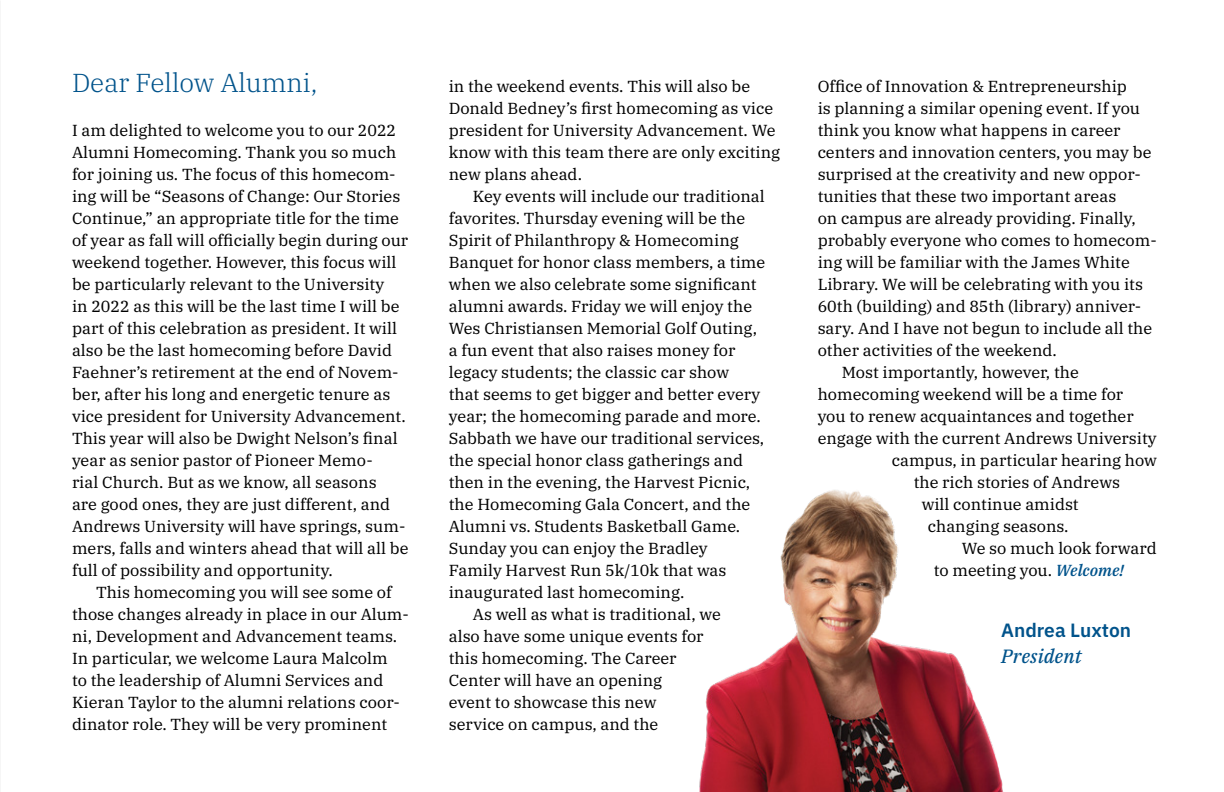
<style>
.page{position:relative;width:1224px;height:792px;background:#fff}
.page>*{position:absolute;margin:0;border:0;box-sizing:border-box;transform-origin:0 0}
.t1{font:300 26px "IBM Plex Serif";color:#00538b}
.t2{font:600 19.2px "IBM Plex Sans";color:#00538b}
.t3{font:italic 19.2px "IBM Plex Serif Text";color:#00538b}
.t4{font:16px/22px "IBM Plex Serif";color:#000}
.s1{font-weight:500;font-style:italic;color:#00538b}
</style>
<div class="page">
<img style="left:699px;top:490px;width:304px;height:302px">
<h1 class="t1" style="left:72px;top:63px;width:247px">Dear Fellow Alumni,</h1>
<p class="t4" style="left:72px;top:118px;width:338px">I am delighted to welcome you to our 2022<br>Alumni Homecoming. Thank you so much for joining us. The focus of this homecom&shy;ing will be “Seasons of Change: Our Stories Continue,” an appropriate title for the time of year as fall will officially begin during our weekend together. However, this focus will be particularly relevant to the University<br>in 2022 as this will be the last time I will be part of this celebration as president. It will also be the last homecoming before David Faehner’s retirement at the end of Novem&shy;ber, after his long and energetic tenure as vice president for University Advancement.<br>This year will also be Dwight Nelson’s final year as senior pastor of Pioneer Memo-<br>rial Church. But as we know, all seasons<br>are good ones, they are just different, and Andrews University will have springs, sum&shy;mers, falls and winters ahead that will all be full of possibility and opportunity.</p>
<p class="t4" style="left:72px;top:580px;width:338px;text-indent:24px">This homecoming you will see some of those changes already in place in our Alum&shy;ni, Development and Advancement teams.<br>In particular, we welcome Laura Malcolm<br>to the leadership of Alumni Services and Kieran Taylor to the alumni relations coor&shy;dinator role. They will be very prominent</p>
<p class="t4" style="left:449px;top:74px;width:333px">in the weekend events. This will also be Donald Bedney’s first homecoming as vice president for University Advancement. We know with this team there are only exciting new plans ahead.</p>
<p class="t4" style="left:473px;top:184px;width:294px">Key events will include our traditional</p>
<p class="t4" style="left:449px;top:206px;width:298px">favorites. Thursday evening will be the</p>
<p class="t4" style="left:449px;top:228px;width:292px">Spirit of Philanthropy &amp; Homecoming</p>
<p class="t4" style="left:449px;top:250px;width:318px">Banquet for honor class members, a time</p>
<p class="t4" style="left:449px;top:272px;width:309px">when we also celebrate some significant</p>
<p class="t4" style="left:449px;top:294px;width:305px">alumni awards. Friday we will enjoy the</p>
<p class="t4" style="left:449px;top:316px;width:310px">Wes Christiansen Memorial Golf Outing,</p>
<p class="t4" style="left:449px;top:338px;width:288px">a fun event that also raises money for</p>
<p class="t4" style="left:449px;top:360px;width:282px">legacy students; the classic car show</p>
<p class="t4" style="left:449px;top:382px;width:313px">that seems to get bigger and better every</p>
<p class="t4" style="left:449px;top:404px;width:313px">year; the homecoming parade and more.</p>
<p class="t4" style="left:449px;top:426px;width:317px">Sabbath we have our traditional services,</p>
<p class="t4" style="left:449px;top:448px;width:296px">the special honor class gatherings and</p>
<p class="t4" style="left:449px;top:470px;width:303px">then in the evening, the Harvest Picnic,</p>
<p class="t4" style="left:449px;top:492px;width:303px">the Homecoming Gala Concert, and the</p>
<p class="t4" style="left:449px;top:514px;width:293px">Alumni vs. Students Basketball Game.</p>
<p class="t4" style="left:449px;top:536px;width:260px">Sunday you can enjoy the Bradley</p>
<p class="t4" style="left:449px;top:558px;width:279px">Family Harvest Run 5k/10k that was</p>
<p class="t4" style="left:449px;top:580px;width:237px">inaugurated last homecoming.</p>
<p class="t4" style="left:473px;top:602px;width:250px">As well as what is traditional, we</p>
<p class="t4" style="left:449px;top:624px;width:256px">also have some unique events for</p>
<p class="t4" style="left:449px;top:646px;width:229px">this homecoming. The Career</p>
<p class="t4" style="left:449px;top:668px;width:215px">Center will have an opening</p>
<p class="t4" style="left:449px;top:690px;width:209px">event to showcase this new</p>
<p class="t4" style="left:449px;top:712px;width:211px">service on campus, and the</p>
<p class="t4" style="left:818px;top:74px;width:311px">Office of Innovation &amp; Entrepreneurship</p>
<p class="t4" style="left:818px;top:96px;width:324px">is planning a similar opening event. If you</p>
<p class="t4" style="left:818px;top:118px;width:304px">think you know what happens in career</p>
<p class="t4" style="left:818px;top:140px;width:335px">centers and innovation centers, you may be</p>
<p class="t4" style="left:818px;top:162px;width:325px">surprised at the creativity and new oppor-</p>
<p class="t4" style="left:818px;top:184px;width:300px">tunities that these two important areas</p>
<p class="t4" style="left:818px;top:206px;width:320px">on campus are already providing. Finally,</p>
<p class="t4" style="left:818px;top:228px;width:341px">probably everyone who comes to homecom-</p>
<p class="t4" style="left:818px;top:250px;width:314px">ing will be familiar with the James White</p>
<p class="t4" style="left:818px;top:272px;width:327px">Library. We will be celebrating with you its</p>
<p class="t4" style="left:818px;top:294px;width:325px">60th (building) and 85th (library) anniver-</p>
<p class="t4" style="left:818px;top:316px;width:336px">sary. And I have not begun to include all the</p>
<p class="t4" style="left:818px;top:338px;width:241px">other activities of the weekend.</p>
<p class="t4" style="left:842px;top:360px;width:239px">Most importantly, however, the</p>
<p class="t4" style="left:818px;top:382px;width:307px">homecoming weekend will be a time for</p>
<p class="t4" style="left:818px;top:404px;width:318px">you to renew acquaintances and together</p>
<p class="t4" style="left:818px;top:426px;width:340px">engage with the current Andrews University</p>
<p class="t4" style="left:892px;top:448px;width:267px">campus, in particular hearing how</p>
<p class="t4" style="left:914px;top:470px;width:208px">the rich stories of Andrews</p>
<p class="t4" style="left:922px;top:492px;width:159px">will continue amidst</p>
<p class="t4" style="left:928px;top:514px;width:142px">changing seasons.</p>
<p class="t4" style="left:962px;top:536px;width:197px">We so much look forward</p>
<p class="t4" style="left:934px;top:558px;width:192px">to meeting you. <span class="s1">Welcome!</span></p>
<p class="t2" style="left:1001px;top:615px;width:131px">Andrea Luxton</p>
<p class="t3" style="left:1001px;top:642px;width:82px">President</p>
</div>
